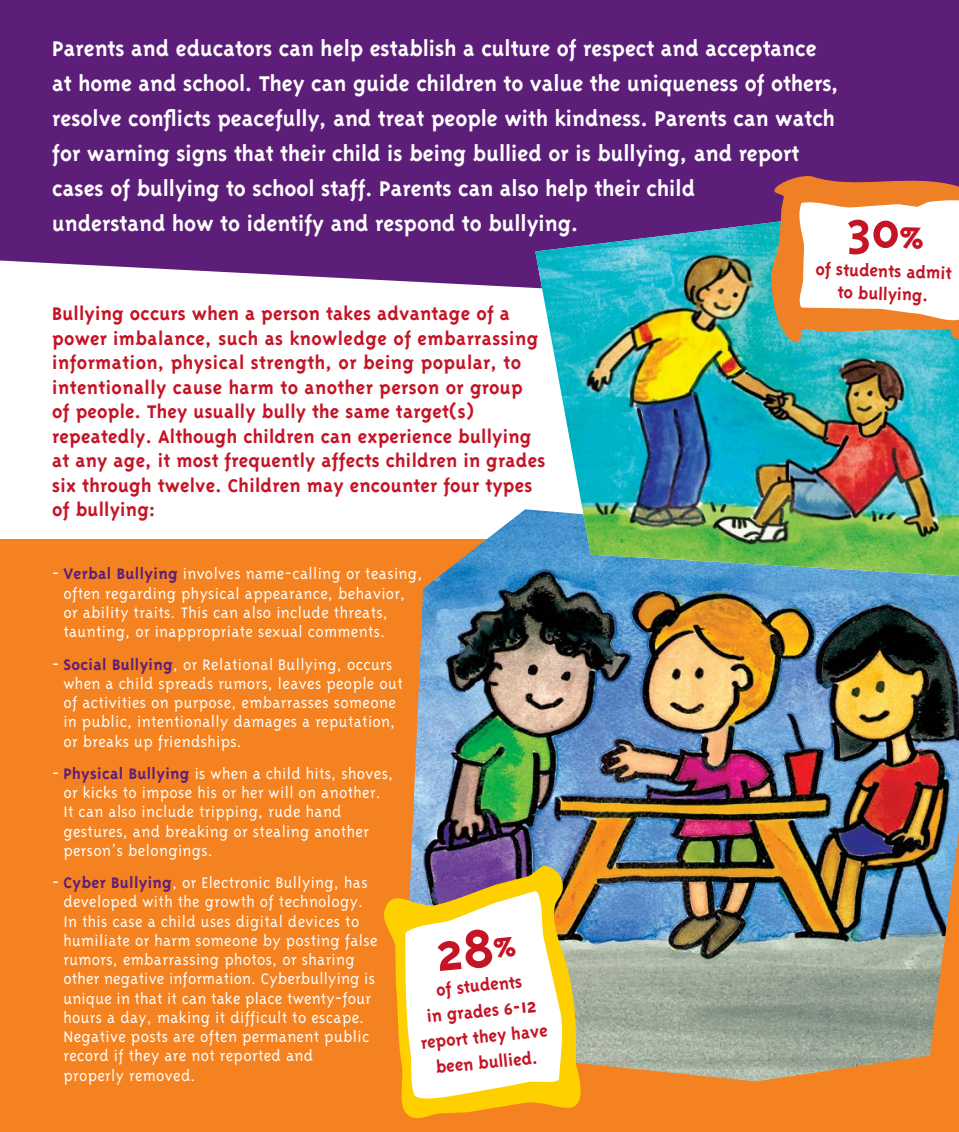
<style>
.page{position:relative;width:959px;height:1132px;background:#fff}
.page>*{position:absolute;margin:0;border:0;box-sizing:border-box;transform-origin:0 0}
.t1{font:700 24.5px/35px "Triplex";color:#fff}
.t2{font:700 21px/24.5px "Triplex";letter-spacing:.01em;color:#c41425}
.t3{font:700 19.25px/25.7px "Triplex";color:#c41425;text-align:center}
.t4{font:300 17.5px/19.2px "Triplex";letter-spacing:.02em;color:#fff}
.s1{font-weight:700;color:#5d1e79}
.s2{font-size:18.55px}
.s3{font-size:22.57px}
</style>
<div class="page">
<div style="left:0;top:0;width:959px;height:288px;background:#5d1e79"></div>
<div style="left:0;top:539px;width:959px;height:593px;background:#f58220"></div>
<img style="left:411px;top:509px;width:548px;height:572px">
<img style="left:384px;top:865px;width:202px;height:254px">
<svg style="left:534px;top:199px;width:425px;height:385px;background:#5596c9"></svg>
<img style="left:535px;top:199px;width:424px;height:377px">
<svg style="left:390px;top:882px;width:184px;height:227px;background:#f7e3a9"></svg>
<svg style="left:771px;top:173px;width:188px;height:170px"></svg>
<p class="t1" style="left:52px;top:30px;width:788px">Parents and educators can help establish a culture of respect and acceptance at home and school. They can guide children to value the uniqueness of others, resolve conflicts peacefully, and treat people with kindness. Parents can watch for warning signs that their child is being bullied or is bullying, and report cases of bullying to school staff. Parents can also help their child<br>understand how to identify and respond to bullying.</p>
<p class="t2" style="left:52px;top:301px;width:495px">Bullying occurs when a person takes advantage of a power imbalance, such as knowledge of embarrassing information, physical strength, or being popular, to intentionally cause harm to another person or group<br>of people. They usually bully the same target(s) repeatedly. Although children can experience bullying at any age, it most frequently affects children in grades six through twelve. Children may encounter four types of bullying:</p>
<p class="t4" style="left:63px;top:564px;width:361px;text-indent:-11px">- <span class="s1">Verbal Bullying</span> involves name-calling or teasing, often regarding physical appearance, behavior, or ability traits. This can also include threats, taunting, or inappropriate sexual comments.</p>
<p class="t4" style="left:63px;top:654px;width:341px;text-indent:-11px">- <span class="s1">Social Bullying</span>, or Relational Bullying, occurs when a child spreads rumors, leaves people out of activities on purpose, embarrasses someone in public, intentionally damages a reputation, or breaks up friendships.</p>
<p class="t4" style="left:63px;top:763px;width:331px;text-indent:-11px">- <span class="s1">Physical Bullying</span> is when a child hits, shoves, or kicks to impose his or her will on another.<br>It can also include tripping, rude hand gestures, and breaking or stealing another person’s belongings.</p>
<p class="t4" style="left:63px;top:873px;width:316px;text-indent:-11px">- <span class="s1">Cyber Bullying</span>, or Electronic Bullying, has developed with the growth of technology.<br>In this case a child uses digital devices to humiliate or harm someone by posting false rumors, embarrassing photos, or sharing other negative information. Cyberbullying is unique in that it can take place twenty-four hours a day, making it difficult to escape.<br>Negative posts are often permanent public record if they are not reported and properly removed.</p>
<p class="t3" style="left:414px;top:979px;width:129px;rotate:-6deg">of students<br>in grades <span class="s2">6</span>-<span class="s3">12 </span>report they have been bullied.</p>
<p class="t3" style="left:816px;top:257px;width:138px;line-height:22.8px;rotate:2deg">of students admit to bullying.</p>
</div>
